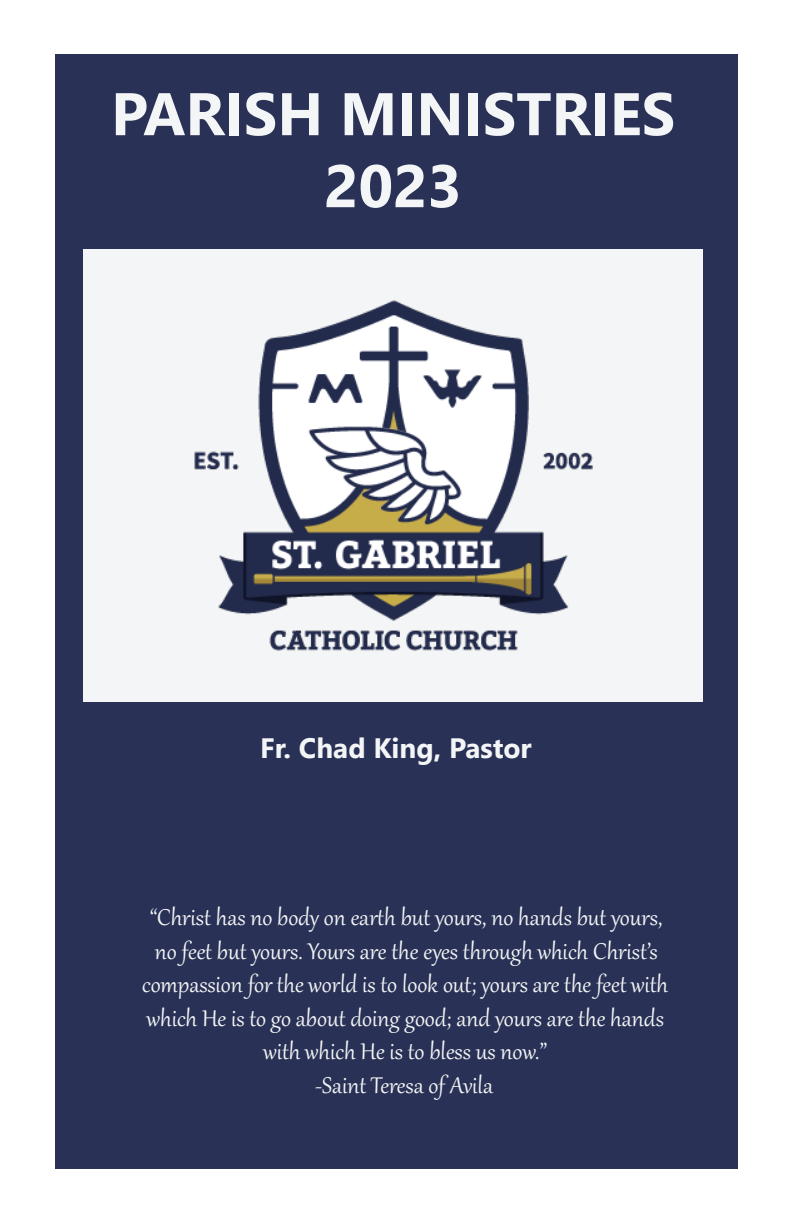
<style>
.page{position:relative;width:792px;height:1224px;background:#fff}
.page>*{position:absolute;margin:0;border:0;box-sizing:border-box;transform-origin:0 0}
.t1{font:700 60px "Nirmala UI";color:#f4f5f6}
.t2{font:28px/33.6px "Gabriola";color:#f4f5f6;text-align:center}
.t3{font:700 28px "Nirmala UI";color:#f4f5f6}
</style>
<div class="page">
<div style="left:55px;top:55px;width:682px;height:1114px;background:#293256"></div>
<div style="left:84px;top:249px;width:619px;height:453px;background:#f4f5f6"></div>
<img style="left:194px;top:300px;width:399px;height:351px">
<p class="t1" style="left:111px;top:65px;width:566px">PARISH MINISTRIES</p>
<p class="t1" style="left:324px;top:137px;width:139px">2023</p>
<p class="t3" style="left:260px;top:725px;width:273px">Fr. Chad King, Pastor</p>
<p class="t2" style="left:142px;top:898px;width:527px">“Christ has no body on earth but yours, no hands but yours, no feet but yours. Yours are the eyes through which Christ’s compassion for the world is to look out; yours are the feet with which He is to go about doing good; and yours are the hands with which He is to bless us now.”</p>
<p class="t2" style="left:315px;top:1066px;width:179px">-Saint Teresa of Avila</p>
</div>
